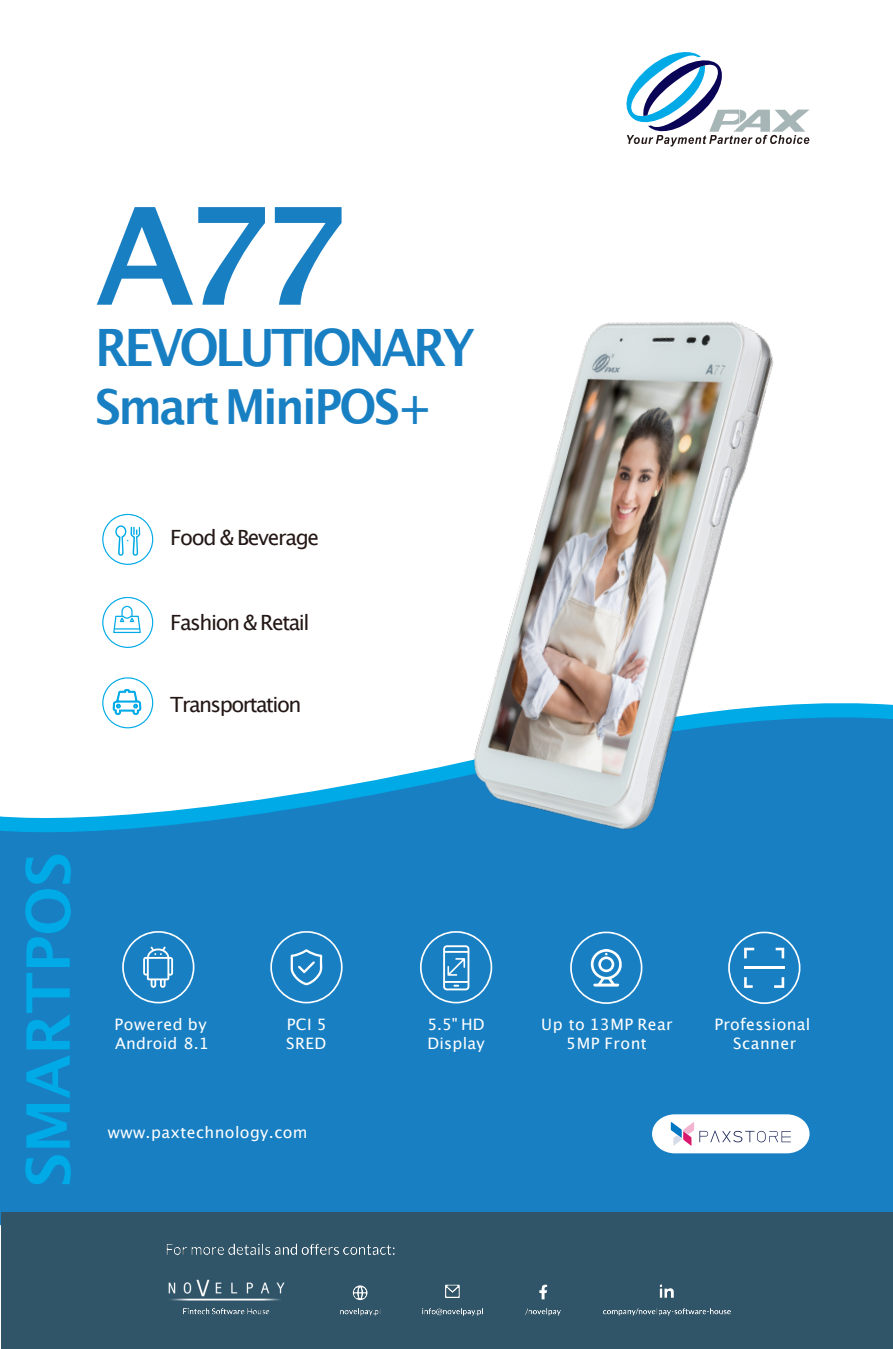
<style>
.page{position:relative;width:893px;height:1349px;background:#fff}
.page>*{position:absolute;margin:0;border:0;box-sizing:border-box;transform-origin:0 0}
.t1{font:700 135px "Lucida Grande";color:#187fc3}
.t2{font:700 60px "Lucida Grande";letter-spacing:-.005em;color:#00aae7}
.t3{font:700 51.6px "Lucida Grande";letter-spacing:-.08em;color:#187fc3;scale:.93 1}
.t4{font:700 48.3px "Lucida Grande";letter-spacing:-.055em;color:#187fc3;scale:.93 1}
.t5{font:21px "Lucida Grande";letter-spacing:-.07em;color:#231815}
.t6{font:15.75px/18.9px "Lucida Grande";letter-spacing:.025em;color:#fff}
.t7{font:15.75px/18.9px "Lucida Grande";letter-spacing:.045em;color:#fff}
</style>
<div class="page">
<svg style="left:0;top:705px;width:893px;height:520px;background:#328eca"></svg>
<svg style="left:652px;top:1114px;width:158px;height:39px"></svg>
<svg style="left:626px;top:52px;width:184px;height:94px"></svg>
<svg style="left:270px;top:931px;width:73px;height:72px;background:#348eca"></svg>
<svg style="left:420px;top:931px;width:72px;height:72px;background:#3b92cc"></svg>
<svg style="left:102px;top:514px;width:51px;height:51px"></svg>
<svg style="left:102px;top:597px;width:51px;height:51px"></svg>
<img style="left:411px;top:321px;width:432px;height:565px">
<svg style="left:570px;top:931px;width:72px;height:72px;background:#3b92cc"></svg>
<svg style="left:102px;top:677px;width:51px;height:51px"></svg>
<svg style="left:122px;top:931px;width:72px;height:72px;background:#3890cb"></svg>
<svg style="left:728px;top:931px;width:72px;height:73px;background:#308cc9"></svg>
<hr style="left:744px;top:966px;width:40px;height:3px;background:#fff">
<div style="left:1px;top:1212px;width:892px;height:136px;background:#305568"></div>
<img style="left:167px;top:1243px;width:57px;height:11px">
<img style="left:422px;top:1308px;width:20px;height:7px">
<img style="left:445px;top:1284px;width:15px;height:13px">
<img style="left:603px;top:1309px;width:23px;height:6px">
<img style="left:660px;top:1284px;width:14px;height:13px">
<img style="left:340px;top:1308px;width:28px;height:7px">
<img style="left:353px;top:1285px;width:14px;height:14px">
<img style="left:525px;top:1308px;width:31px;height:7px">
<img style="left:539px;top:1284px;width:8px;height:15px">
<img style="left:183px;top:1307px;width:26px;height:7px">
<h1 class="t1" style="left:95px;top:199px;width:254px">A77</h1>
<h3 class="t3" style="left:95px;top:325px;width:410px">REVOLUTIONARY</h3>
<h3 class="t4" style="left:95px;top:386px;width:365px">Smart MiniPOS+</h3>
<h3 class="t5" style="left:170px;top:529px;width:151px">Food &amp; Beverage</h3>
<h3 class="t5" style="left:170px;top:613px;width:141px">Fashion &amp; Retail</h3>
<h3 class="t5" style="left:170px;top:696px;width:133px">Transportation</h3>
<h2 class="t2" style="left:23px;top:1187px;width:336px;rotate:-90deg">SMARTPOS</h2>
<p class="t7" style="left:114px;top:1015px;width:96px">Powered by<br>Android 8.1</p>
<p class="t6" style="left:427px;top:1015px;width:59px">5.5" HD<br>Display</p>
<p class="t6" style="left:541px;top:1015px;width:133px;text-align:center">Up to 13MP Rear<br>5MP Front</p>
<p class="t6" style="left:715px;top:1015px;width:97px;text-align:center">Professional<br>Scanner</p>
<p class="t6" style="left:286px;top:1015px;width:42px">PCI 5<br>SRED</p>
<p class="t6" style="left:108px;top:1124px;width:201px">www.paxtechnology.com</p>
</div>
